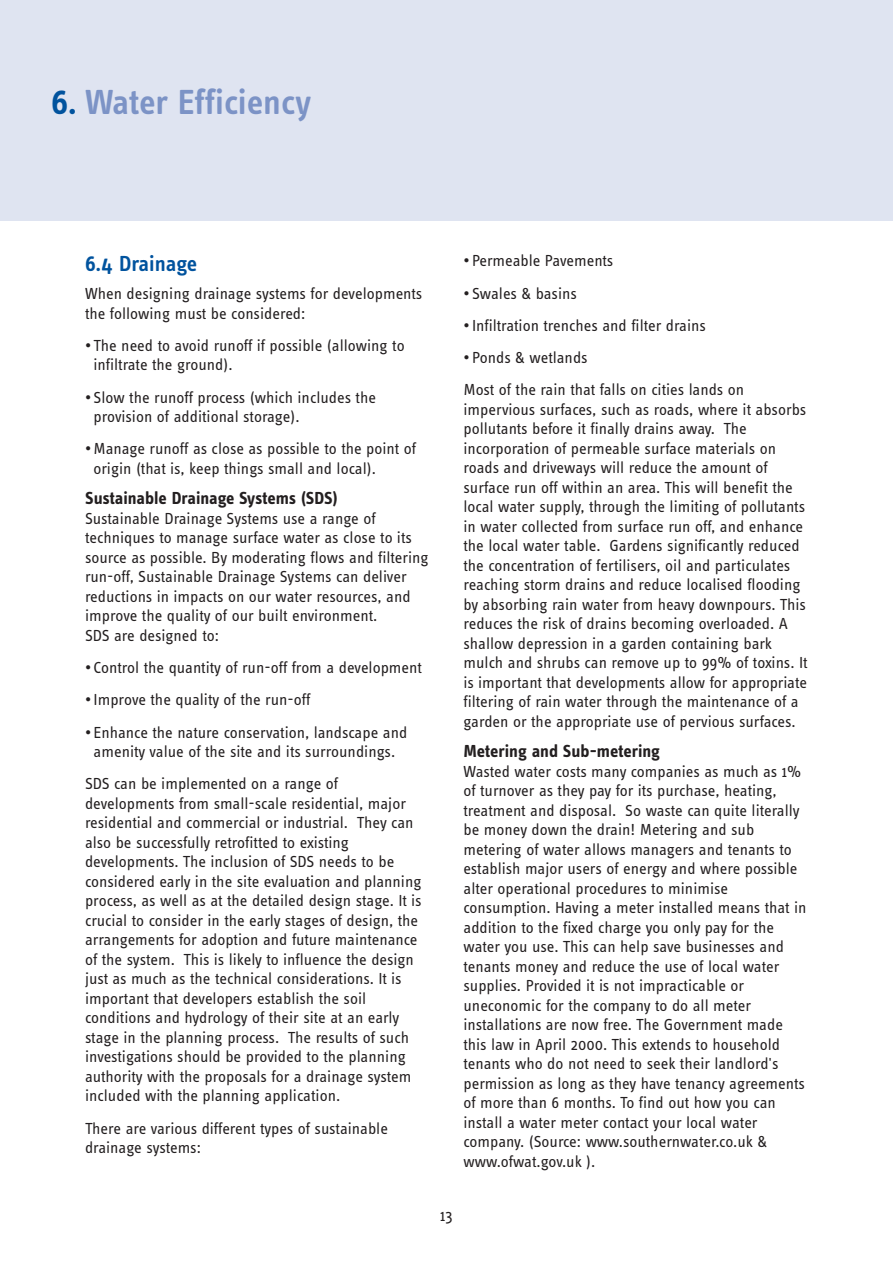
<style>
.page{position:relative;width:893px;height:1263px;background:#fff}
.page>*{position:absolute;margin:0;border:0;box-sizing:border-box;transform-origin:0 0}
.t1{font:600 36px "Info Text";color:#7c93c6}
.t2{font:600 22.5px "Info Text";color:#01539e}
.t3{font:700 18px "Info Text";letter-spacing:-.005em;color:#231f20}
.t4{font:16.5px/19.5px "Info Text";color:#231f20}
.s1{color:#01539e}
</style>
<div class="page">
<div style="left:0;top:0;width:893px;height:221px;background:#dfe4f1"></div>
<h1 class="t1" style="left:51px;top:90px;width:262px"><span class="s1">6.</span> Water Efficiency</h1>
<h2 class="t2" style="left:85px;top:256px;width:114px">6.4 Drainage</h2>
<p class="t4" style="left:85px;top:285px;width:339px">When designing drainage systems for developments the following must be considered:</p>
<p class="t4" style="left:94px;top:337px;width:313px;text-indent:-9px">• The need to avoid runoff if possible (allowing to infiltrate the ground).</p>
<p class="t4" style="left:94px;top:389px;width:284px;text-indent:-9px">• Slow the runoff process (which includes the provision of additional storage).</p>
<p class="t4" style="left:94px;top:441px;width:324px;text-indent:-9px">•Manage runoff as close as possible to the point of origin (that is, keep things small and local).</p>
<p class="t3" style="left:85px;top:492px;width:254px">Sustainable Drainage Systems (SDS)</p>
<p class="t4" style="left:85px;top:510px;width:345px">Sustainable Drainage Systems use a range of techniques to manage surface water as close to its source as possible. By moderating flows and filtering run-off, Sustainable Drainage Systems can deliver reductions in impacts on our water resources, and improve the quality of our built environment.<br>SDS are designed to:</p>
<p class="t4" style="left:85px;top:659px;width:338px">• Control the quantity of run-off from a development</p>
<p class="t4" style="left:85px;top:692px;width:227px">• Improve the quality of the run-off</p>
<p class="t4" style="left:85px;top:724px;width:324px;text-align:center">• Enhance the nature conservation, landscape and amenity value of the site and its surroundings.</p>
<p class="t4" style="left:85px;top:776px;width:338px">SDS can be implemented on a range of developments from small-scale residential, major residential and commercial or industrial. They can also be successfully retrofitted to existing developments. The inclusion of SDS needs to be considered early in the site evaluation and planning process, as well as at the detailed design stage. It is crucial to consider in the early stages of design, the arrangements for adoption and future maintenance of the system. This is likely to influence the design just as much as the technical considerations. It is important that developers establish the soil conditions and hydrology of their site at an early stage in the planning process. The results of such investigations should be provided to the planning authority with the proposals for a drainage system included with the planning application.</p>
<p class="t4" style="left:85px;top:1120px;width:304px">There are various different types of sustainable drainage systems:</p>
<p class="t4" style="left:463px;top:253px;width:151px">• Permeable Pavements</p>
<p class="t4" style="left:463px;top:285px;width:115px">• Swales &amp; basins</p>
<p class="t4" style="left:463px;top:317px;width:244px">• Infiltration trenches and filter drains</p>
<p class="t4" style="left:463px;top:343px;width:282px;line-height:32.2px">• Ponds &amp; wetlands<br>Most of the rain that falls on cities lands on</p>
<p class="t4" style="left:463px;top:401px;width:345px">impervious surfaces, such as roads, where it absorbs pollutants before it finally drains away. The incorporation of permeable surface materials on roads and driveways will reduce the amount of surface run off within an area. This will benefit the local water supply, through the limiting of pollutants in water collected from surface run off, and enhance the local water table. Gardens significantly reduced the concentration of fertilisers, oil and particulates reaching storm drains and reduce localised flooding by absorbing rain water from heavy downpours. This reduces the risk of drains becoming overloaded. A shallow depression in a garden containing bark mulch and shrubs can remove up to 99% of toxins. It is important that developments allow for appropriate filtering of rain water through the maintenance of a garden or the appropriate use of pervious surfaces.</p>
<p class="t3" style="left:463px;top:745px;width:198px">Metering and Sub-metering</p>
<p class="t4" style="left:463px;top:763px;width:345px">Wasted water costs many companies as much as 1% of turnover as they pay for its purchase, heating, treatment and disposal. So waste can quite literally be money down the drain! Metering and sub metering of water allows managers and tenants to establish major users of energy and where possible alter operational procedures to minimise consumption. Having a meter installed means that in addition to the fixed charge you only pay for the water you use. This can help save businesses and tenants money and reduce the use of local water supplies. Provided it is not impracticable or uneconomic for the company to do all meter installations are now free. The Government made this law in April 2000. This extends to household tenants who do not need to seek their landlord's permission as long as they have tenancy agreements of more than 6 months. To find out how you can install a water meter contact your local water company. (Source: www.southernwater.co.uk &amp; www.ofwat.gov.uk ).</p>
<p class="t4" style="left:440px;top:1207px;width:14px">13</p>
</div>
